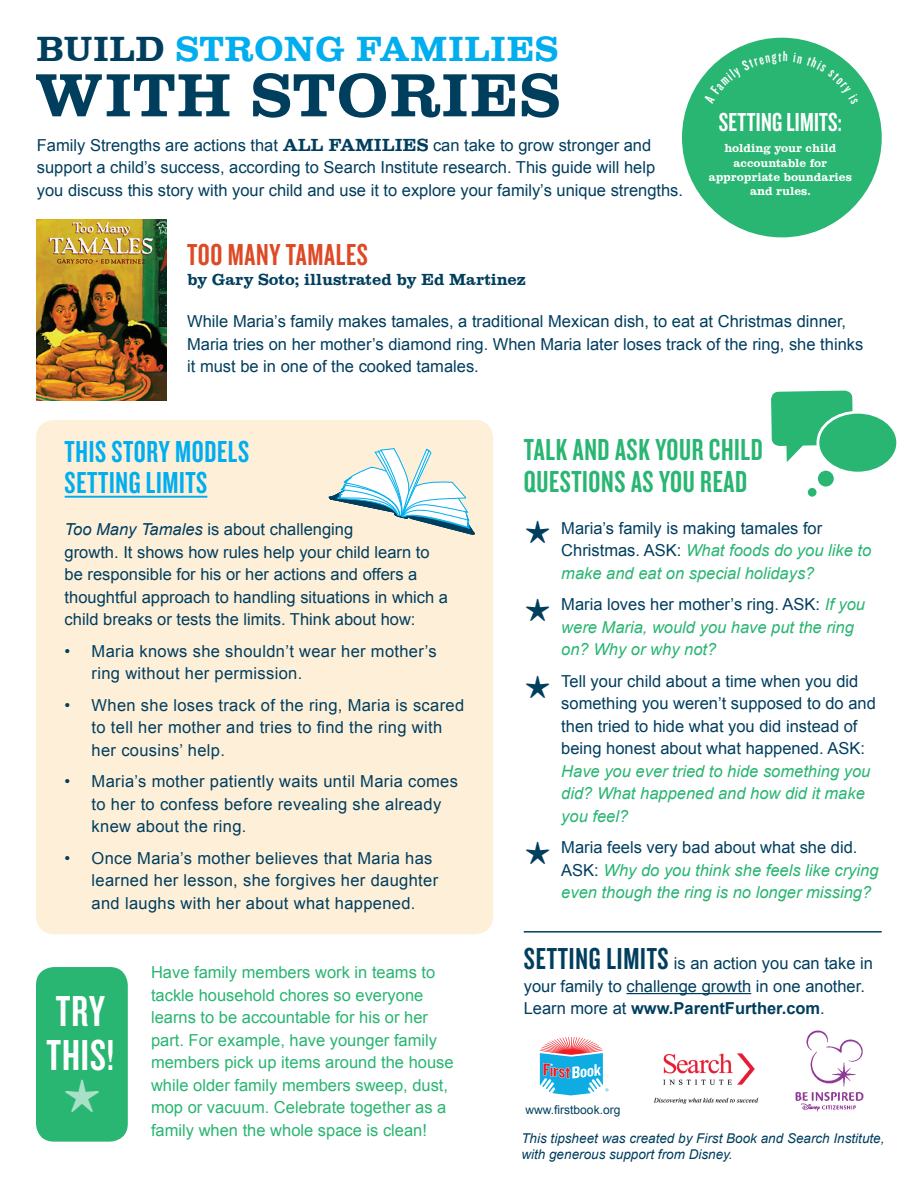
<style>
.page{position:relative;width:918px;height:1188px;background:#fff}
.page>*{position:absolute;margin:0;border:0;box-sizing:border-box;transform-origin:0 0}
.t1{font:63px "Clarendon";letter-spacing:.01em;color:#003e5e}
.t2{font:45px/43.5px "Knockout 48 Featherweight";letter-spacing:.02em;color:#fff}
.t3{font:36px "Clarendon";letter-spacing:.01em;color:#00aeef}
.t4{font:31.5px "Knockout 48 Featherweight";letter-spacing:.02em;color:#29b572}
.t5{font:31.5px "Knockout 48 Featherweight";letter-spacing:.02em;color:#00aeef}
.t6{font:31.5px "Knockout 48 Featherweight";letter-spacing:.02em;color:#dc4a26}
.t7{font:27px "Knockout 48 Featherweight";letter-spacing:.01em;color:#fff}
.t8{font:16.5px/22.5px "Arial";color:#003e5e}
.t9{font:16.5px/22.5px "Arial";letter-spacing:.02em;color:#003e5e}
.t10{font:italic 16.5px/22.5px "Arial";color:#29b572}
.t11{font:16.5px/22.5px "Arial";color:#29b572}
.t12{font:16.5px "Clarendon";color:#003e5e}
.t13{font:italic 13.5px/16.2px "Arial";color:#003e5e}
.t14{font:12px/14.4px "Clarendon";color:#fff;text-align:center}
.t15{font:12px "Arial";color:#003e5e}
.s1{color:#003e5e}
.s2{font-family:"Clarendon";font-size:18px}
.s3{font-style:italic}
.s4{font-style:normal;color:#003e5e}
.s5{font-style:italic;color:#29b572}
.s6{font-family:"Knockout 48 Featherweight";font-size:31.5px}
.s7{font-weight:700}
</style>
<div class="page">
<svg style="left:539px;top:1037px;width:70px;height:59px"></svg>
<img style="left:653px;top:1053px;width:106px;height:51px">
<img style="left:795px;top:1030px;width:69px;height:82px">
<div style="left:682px;top:38px;width:200px;height:199px;background:#29b572;border-radius:50%"></div>
<div style="left:36px;top:967px;width:92px;height:175px;background:#29b572;border-radius:18px"></div>
<div style="left:36px;top:420px;width:457px;height:514px;background:#feefd9;border-radius:18px"></div>
<img style="left:37px;top:219px;width:129px;height:181px">
<hr style="left:65px;top:496px;width:142px;height:2px;background:#00aeef">
<hr style="left:626px;top:993px;width:125px;height:1px;background:#003e5e">
<hr style="left:524px;top:931px;width:358px;height:2px;background:#003e5e">
<svg style="left:771px;top:390px;width:82px;height:72px"></svg>
<div style="left:818px;top:471px;width:16px;height:16px;background:#29b572;border-radius:50%"></div>
<div style="left:808px;top:488px;width:9px;height:9px;background:#29b572;border-radius:50%"></div>
<div style="left:818px;top:412px;width:80px;height:61px;background:#29b572;border-radius:50%"></div>
<div style="left:817px;top:411px;width:82px;height:63px;border:3px solid #fff;border-radius:50%"></div>
<svg style="left:328px;top:449px;width:147px;height:86px"></svg>
<svg style="left:704px;top:51px;width:154px;height:24px"></svg>
<h3 class="t3" style="left:36px;top:29px;width:524px"><span class="s1">BUILD</span> STRONG FAMILIES</h3>
<h1 class="t1" style="left:36px;top:60px;width:526px">WITH STORIES</h1>
<p class="t8" style="left:37px;top:134px;width:648px">Family Strengths are actions that <span class="s2">ALL FAMILIES</span> can take to grow stronger and support a child’s success, according to Search Institute research. This guide will help you discuss this story with your child and use it to explore your family’s unique strengths.</p>
<p class="t7" style="left:719px;top:106px;width:125px">SETTING LIMITS:</p>
<p class="t14" style="left:724px;top:141px;width:113px">holding your child accountable for</p>
<p class="t14" style="left:709px;top:170px;width:145px">appropriate boundaries</p>
<p class="t14" style="left:750px;top:184px;width:62px">and rules.</p>
<p class="t6" style="left:187px;top:236px;width:182px">TOO MANY TAMALES</p>
<p class="t12" style="left:187px;top:270px;width:340px">by Gary Soto; illustrated by Ed Martinez</p>
<p class="t8" style="left:187px;top:310px;width:678px">While Maria’s family makes tamales, a traditional Mexican dish, to eat at Christmas dinner,<br>Maria tries on her mother’s diamond ring. When Maria later loses track of the ring, she thinks it must be in one of the cooked tamales.</p>
<p class="t5" style="left:65px;top:432px;width:186px">THIS STORY MODELS</p>
<p class="t5" style="left:65px;top:464px;width:144px">SETTING LIMITS</p>
<p class="t8" style="left:65px;top:519px;width:290px"><span class="s3">Too Many Tamales</span> is about challenging</p>
<p class="t8" style="left:65px;top:541px;width:385px">growth. It shows how rules help your child learn to be responsible for his or her actions and offers a thoughtful approach to handling situations in which a child breaks or tests the limits. Think about how:</p>
<p class="t9" style="left:92px;top:640px;width:347px;text-indent:-27px">• Maria knows she shouldn’t wear her mother’s ring without her permission.</p>
<p class="t9" style="left:92px;top:694px;width:374px;text-indent:-27px">• When she loses track of the ring, Maria is scared to tell her mother and tries to find the ring with her cousins’ help.</p>
<p class="t9" style="left:92px;top:771px;width:368px;text-indent:-27px">• Maria’s mother patiently waits until Maria comes to her to confess before revealing she already knew about the ring.</p>
<p class="t9" style="left:92px;top:847px;width:348px;text-indent:-27px">• Once Maria’s mother believes that Maria has learned her lesson, she forgives her daughter and laughs with her about what happened.</p>
<p class="t2" style="left:47px;top:988px;width:69px">TRY<br>THIS!</p>
<p class="t11" style="left:151px;top:962px;width:304px">Have family members work in teams to tackle household chores so everyone learns to be accountable for his or her part. For example, have younger family members pick up items around the house while older family members sweep, dust, mop or vacuum. Celebrate together as a family when the whole space is clean!</p>
<p class="t4" style="left:524px;top:431px;width:241px">TALK AND ASK YOUR CHILD</p>
<p class="t4" style="left:524px;top:462px;width:225px">QUESTIONS AS YOU READ</p>
<p class="t10" style="left:561px;top:517px;width:311px"><span class="s4">Maria’s family is making tamales for<br>Christmas. ASK:</span> What foods do you like to make and eat on special holidays?</p>
<p class="t10" style="left:561px;top:594px;width:305px"><span class="s4">Maria loves her mother’s ring. ASK:</span> If you were Maria, would you have put the ring on? Why or why not?</p>
<p class="t8" style="left:561px;top:670px;width:316px">Tell your child about a time when you did something you weren’t supposed to do and then tried to hide what you did instead of being honest about what happened. ASK:<br><span class="s5">Have you ever tried to hide something you did? What happened and how did it make you feel?</span></p>
<p class="t10" style="left:561px;top:837px;width:319px"><span class="s4">Maria feels very bad about what she did.<br>ASK:</span> Why do you think she feels like crying even though the ring is no longer missing?</p>
<p class="t8" style="left:524px;top:952px;width:351px"><span class="s6">SETTING LIMITS</span> is an action you can take in your family to challenge growth in one another.<br>Learn more at <span class="s7">www.ParentFurther.com</span>.</p>
<p class="t15" style="left:526px;top:1102px;width:96px">www.firstbook.org</p>
<p class="t13" style="left:521px;top:1130px;width:365px">This tipsheet was created by First Book and Search Institute, with generous support from Disney.</p>
</div>
